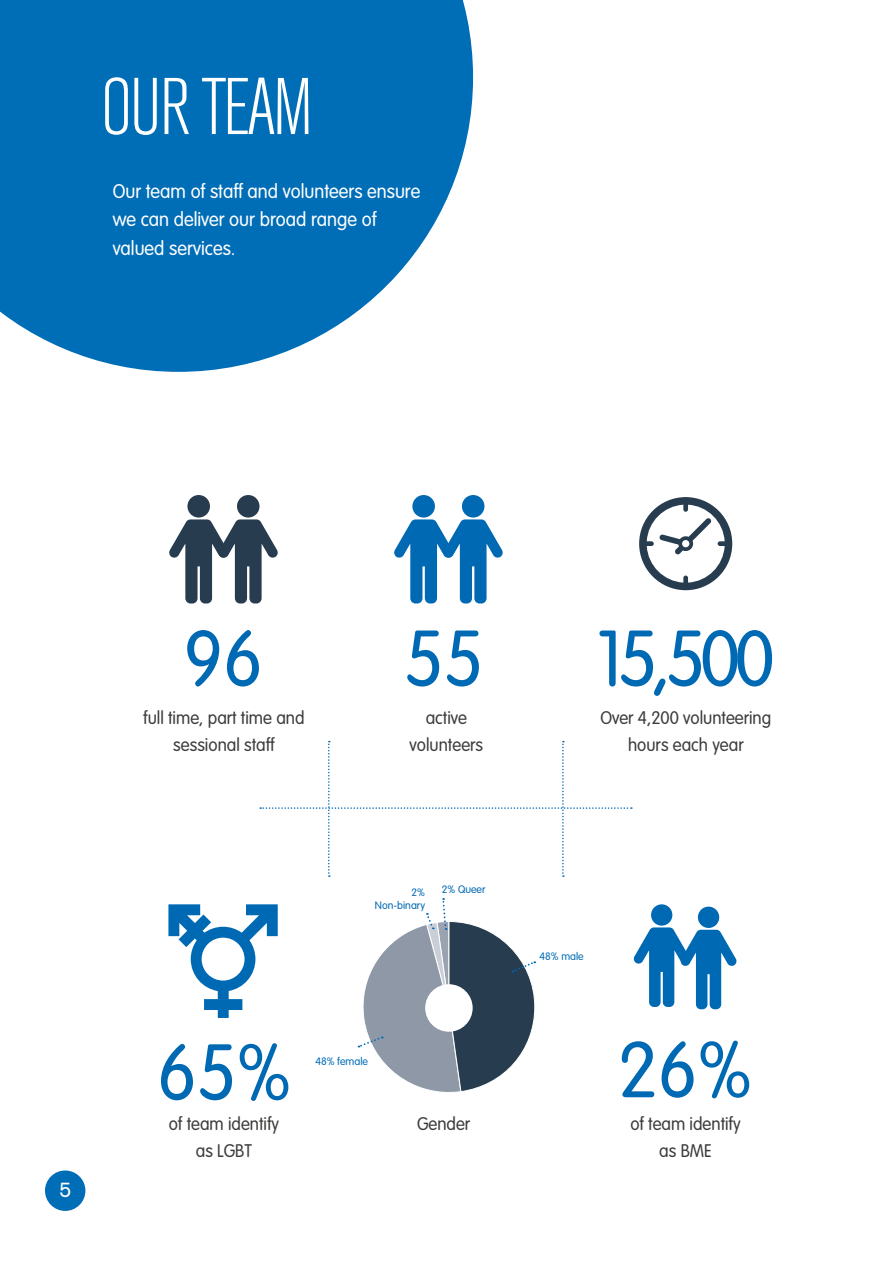
<style>
.page{position:relative;width:893px;height:1263px;background:#fff}
.page>*{position:absolute;margin:0;border:0;box-sizing:border-box;transform-origin:0 0}
.t1{font:300 condensed 79.5px "Akzidenz Grotesk BE";letter-spacing:-.04em;color:#fff}
.t2{font:300 78px "VAG Rounded";color:#0069b4;scale:.95 1}
.t3{font:21px "Akzidenz Grotesk";color:#fff}
.t4{font:300 19.5px/28.5px "VAG Rounded";color:#fff;scale:.95 1}
.t5{font:300 18px/27px "VAG Rounded";color:#3c3c3b;text-align:center;scale:.95 1}
.t6{font:300 10.65px/12.8px "VAG Rounded";color:#0069b4;text-align:right}
.t7{font:300 10.65px "VAG Rounded";color:#006db7}
</style>
<div class="page">
<div style="left:45px;top:1170px;width:40px;height:41px;background:#006db7;border-radius:50%"></div>
<svg style="left:0;top:0;width:473px;height:372px;background:#1b7cbe"></svg>
<svg style="left:168px;top:904px;width:110px;height:114px"></svg>
<div style="left:651px;top:904px;width:21px;height:22px;background:#0069b4;border-radius:50%"></div>
<svg style="left:633px;top:927px;width:104px;height:82px"></svg>
<div style="left:698px;top:907px;width:21px;height:21px;background:#0069b4;border-radius:50%"></div>
<svg style="left:260px;top:741px;width:372px;height:136px"></svg>
<div style="left:412px;top:495px;width:23px;height:22px;background:#0069b4;border-radius:50%"></div>
<div style="left:187px;top:495px;width:23px;height:22px;background:#273c4e;border-radius:50%"></div>
<svg style="left:169px;top:519px;width:109px;height:84px"></svg>
<div style="left:237px;top:495px;width:22px;height:22px;background:#273c4e;border-radius:50%"></div>
<svg style="left:394px;top:519px;width:109px;height:84px"></svg>
<div style="left:462px;top:495px;width:22px;height:22px;background:#0069b4;border-radius:50%"></div>
<svg style="left:639px;top:497px;width:93px;height:93px"></svg>
<svg style="left:357px;top:898px;width:178px;height:194px"></svg>
<h1 class="t1" style="left:101px;top:64px;width:214px">OUR TEAM</h1>
<p class="t4" style="left:113px;top:177px;width:325px">Our team of staff and volunteers ensure we can deliver our broad range of valued services.</p>
<p class="t3" style="left:59px;top:1177px;width:13px">5</p>
<h2 class="t2" style="left:183px;top:614px;width:85px">96</h2>
<h2 class="t2" style="left:404px;top:614px;width:85px">55</h2>
<h2 class="t2" style="left:597px;top:614px;width:188px">15,500</h2>
<p class="t5" style="left:143px;top:704px;width:171px">full time, part time and sessional staff</p>
<p class="t5" style="left:410px;top:704px;width:79px">active volunteers</p>
<p class="t5" style="left:600px;top:704px;width:181px">Over 4,200 volunteering hours each year</p>
<p class="t6" style="left:375px;top:886px;width:52px">2%<br>Non-binary</p>
<p class="t6" style="left:442px;top:883px;width:45px">2% Queer</p>
<p class="t7" style="left:539px;top:950px;width:46px">48% male</p>
<h2 class="t2" style="left:157px;top:1028px;width:143px">65%</h2>
<h2 class="t2" style="left:618px;top:1025px;width:143px">26%</h2>
<p class="t7" style="left:315px;top:1055px;width:54px">48% female</p>
<p class="t5" style="left:169px;top:1110px;width:118px">of team identify as LGBT</p>
<p class="t5" style="left:417px;top:1110px;width:58px">Gender</p>
<p class="t5" style="left:630px;top:1110px;width:118px">of team identify as BME</p>
</div>
